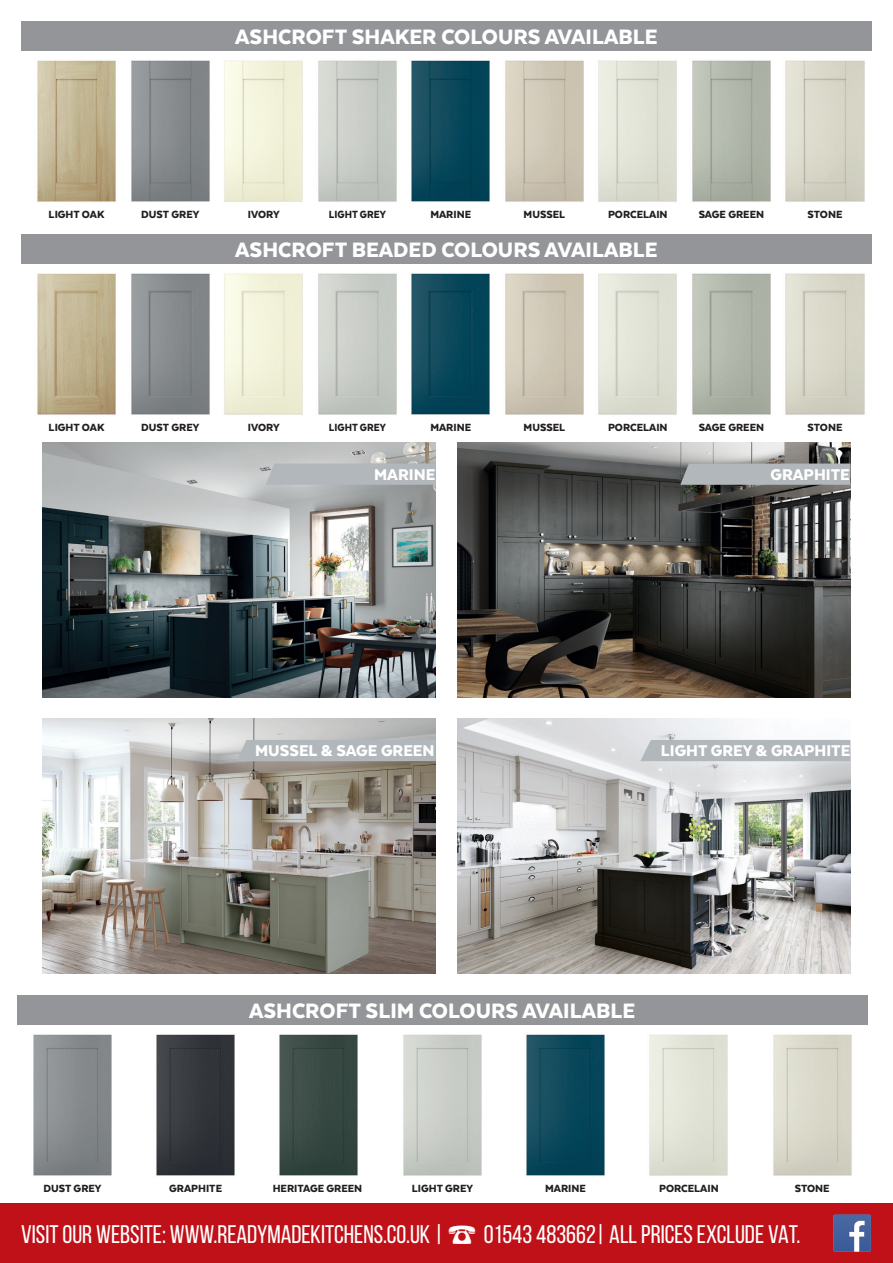
<style>
.page{position:relative;width:893px;height:1263px;background:#fff}
.page>*{position:absolute;margin:0;border:0;box-sizing:border-box;transform-origin:0 0}
.t1{font:25.5px "Bebas Neue";color:#fff}
.t2{font:900 24px "Texta Alt";color:#fff}
.t3{font:900 18px "Texta Alt";color:#fff}
.t4{font:900 12px "Texta Alt";color:#231f20}
.t5{font:900 12px "Texta Alt";color:#231f20;scale:.93 1}
</style>
<div class="page">
<img style="left:33px;top:1034px;width:79px;height:142px">
<img style="left:156px;top:1034px;width:79px;height:142px">
<img style="left:279px;top:1034px;width:79px;height:142px">
<img style="left:403px;top:1034px;width:79px;height:142px">
<img style="left:526px;top:1034px;width:79px;height:142px">
<img style="left:649px;top:1034px;width:79px;height:142px">
<img style="left:773px;top:1034px;width:79px;height:142px">
<img style="left:43px;top:442px;width:393px;height:255px">
<img style="left:43px;top:719px;width:393px;height:255px">
<img style="left:457px;top:442px;width:393px;height:255px">
<img style="left:457px;top:719px;width:393px;height:255px">
<div style="left:17px;top:995px;width:850px;height:30px;background:#939598"></div>
<div style="left:266px;top:463px;width:170px;height:22px;background:#b2b7bb"></div>
<div style="left:237px;top:740px;width:199px;height:21px;background:#b2b7bb"></div>
<svg style="left:680px;top:463px;width:170px;height:22px;background:#adb2b5"></svg>
<div style="left:640px;top:740px;width:210px;height:21px;background:#b2b7bb"></div>
<div style="left:0;top:1203px;width:893px;height:60px;background:#c01119"></div>
<img style="left:37px;top:60px;width:79px;height:142px">
<img style="left:131px;top:60px;width:79px;height:142px">
<img style="left:224px;top:60px;width:79px;height:142px">
<img style="left:318px;top:60px;width:79px;height:142px">
<img style="left:411px;top:60px;width:79px;height:142px">
<img style="left:505px;top:60px;width:79px;height:142px">
<img style="left:598px;top:60px;width:79px;height:142px">
<img style="left:692px;top:60px;width:79px;height:142px">
<img style="left:785px;top:60px;width:80px;height:142px">
<div style="left:21px;top:21px;width:851px;height:30px;background:#939598"></div>
<div style="left:21px;top:234px;width:851px;height:30px;background:#939598"></div>
<img style="left:37px;top:273px;width:79px;height:142px">
<img style="left:131px;top:273px;width:79px;height:142px">
<img style="left:224px;top:273px;width:79px;height:142px">
<img style="left:318px;top:273px;width:79px;height:142px">
<img style="left:411px;top:273px;width:79px;height:142px">
<img style="left:505px;top:273px;width:79px;height:142px">
<img style="left:598px;top:273px;width:79px;height:142px">
<img style="left:692px;top:273px;width:79px;height:142px">
<img style="left:785px;top:273px;width:80px;height:142px">
<svg style="left:833px;top:1214px;width:38px;height:38px"></svg>
<h2 class="t2" style="left:235px;top:25px;width:424px">ASHCROFT SHAKER COLOURS AVAILABLE</h2>
<p class="t4" style="left:49px;top:208px;width:57px">LIGHT OAK</p>
<p class="t4" style="left:141px;top:208px;width:60px">DUST GREY</p>
<p class="t4" style="left:248px;top:208px;width:33px">IVORY</p>
<p class="t5" style="left:329px;top:208px;width:63px">LIGHT GREY</p>
<p class="t4" style="left:430px;top:208px;width:42px">MARINE</p>
<p class="t4" style="left:524px;top:208px;width:43px">MUSSEL</p>
<p class="t4" style="left:608px;top:208px;width:61px">PORCELAIN</p>
<p class="t4" style="left:699px;top:208px;width:67px">SAGE GREEN</p>
<p class="t4" style="left:807px;top:208px;width:36px">STONE</p>
<h2 class="t2" style="left:235px;top:237px;width:424px">ASHCROFT BEADED COLOURS AVAILABLE</h2>
<p class="t4" style="left:49px;top:421px;width:57px">LIGHT OAK</p>
<p class="t4" style="left:141px;top:421px;width:60px">DUST GREY</p>
<p class="t4" style="left:248px;top:421px;width:33px">IVORY</p>
<p class="t5" style="left:329px;top:421px;width:63px">LIGHT GREY</p>
<p class="t4" style="left:430px;top:421px;width:42px">MARINE</p>
<p class="t4" style="left:524px;top:421px;width:43px">MUSSEL</p>
<p class="t4" style="left:608px;top:421px;width:61px">PORCELAIN</p>
<p class="t4" style="left:699px;top:421px;width:67px">SAGE GREEN</p>
<p class="t4" style="left:807px;top:421px;width:36px">STONE</p>
<h3 class="t3" style="left:374px;top:465px;width:63px">MARINE</h3>
<h3 class="t3" style="left:770px;top:465px;width:81px">GRAPHITE</h3>
<h3 class="t3" style="left:255px;top:741px;width:181px">MUSSEL &amp; SAGE GREEN</h3>
<h3 class="t3" style="left:661px;top:741px;width:191px">LIGHT GREY &amp; GRAPHITE</h3>
<h2 class="t2" style="left:249px;top:998px;width:388px">ASHCROFT SLIM COLOURS AVAILABLE</h2>
<p class="t4" style="left:43px;top:1182px;width:60px">DUST GREY</p>
<p class="t4" style="left:169px;top:1182px;width:54px">GRAPHITE</p>
<p class="t4" style="left:273px;top:1182px;width:91px">HERITAGE GREEN</p>
<p class="t4" style="left:412px;top:1182px;width:63px">LIGHT GREY</p>
<p class="t4" style="left:545px;top:1182px;width:42px">MARINE</p>
<p class="t4" style="left:659px;top:1182px;width:61px">PORCELAIN</p>
<p class="t4" style="left:795px;top:1182px;width:36px">STONE</p>
<h1 class="t1" style="left:21px;top:1221px;width:781px">VISIT OUR WEBSITE: WWW.READYMADEKITCHENS.CO.UK | ☎ 01543 483662| ALL PRICES EXCLUDE VAT.</h1>
</div>
